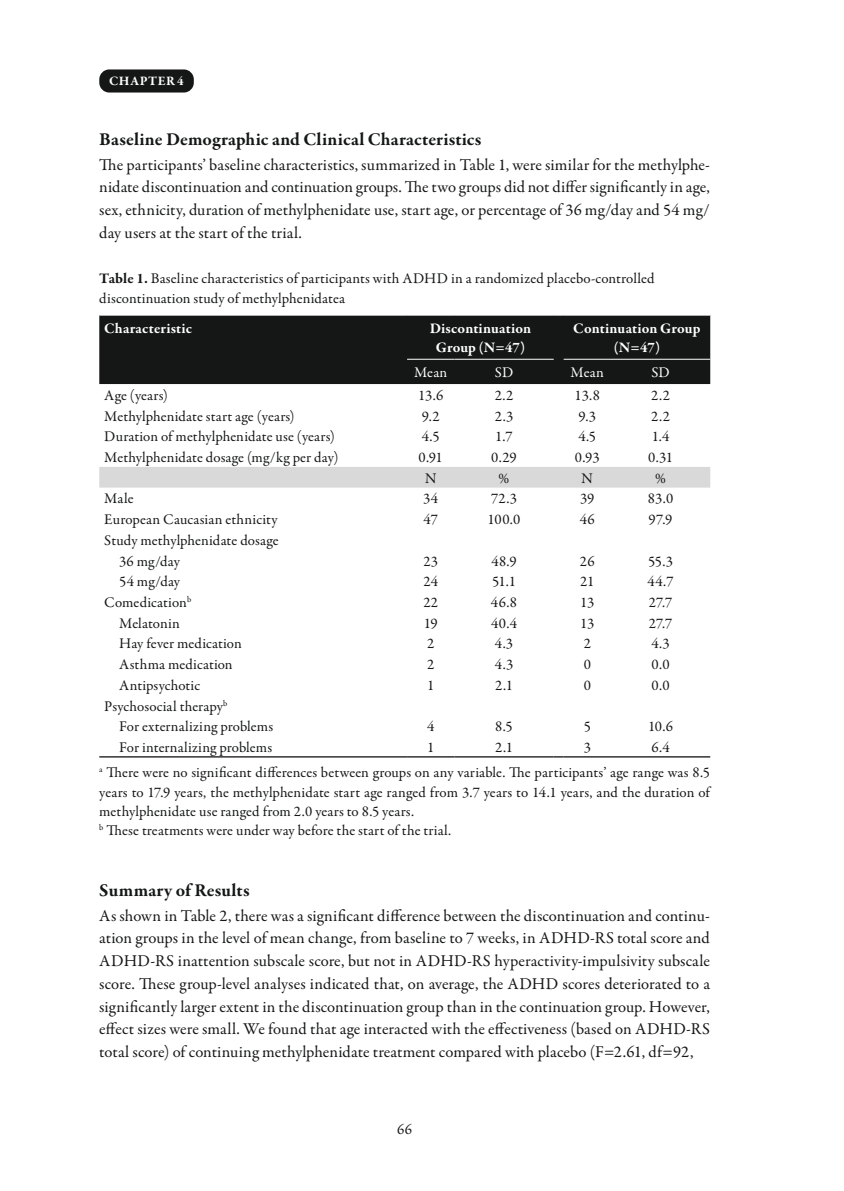
<style>
.page{position:relative;width:844px;height:1191px;background:#fff}
.page>*{position:absolute;margin:0;border:0;box-sizing:border-box;transform-origin:0 0}
.t1{font:700 18.38px "Garamond Premr Pro";letter-spacing:.01em;color:#151616}
.t2{font:16.62px/22.8px "Garamond Premr Pro";letter-spacing:.005em;color:#151616;text-align:justify}
.t3{font:14.88px/19.2px "Garamond Premr Pro";letter-spacing:.01em;color:#151616}
.t4{font:700 14.88px/19.2px "Garamond Premr Pro";letter-spacing:.01em;color:#fff;text-align:center}
.t5{font:14.88px "Garamond Premr Pro";letter-spacing:.015em;color:#fff}
.t6{font:700 13.12px "Garamond Premr Pro";letter-spacing:.04em;color:#fff}
.s1{font-weight:700}
</style>
<div class="page">
<div style="left:99px;top:69px;width:95px;height:23px;background:#151616;border-radius:10px"></div>
<div style="left:99px;top:316px;width:611px;height:68px;background:#151616"></div>
<div style="left:99px;top:467px;width:611px;height:20px;background:#d9d9da"></div>
<hr style="left:407px;top:359px;width:47px;height:1px;background:#fff">
<hr style="left:454px;top:359px;width:99px;height:1px;background:#fff">
<hr style="left:563px;top:359px;width:47px;height:1px;background:#fff">
<hr style="left:610px;top:359px;width:100px;height:1px;background:#fff">
<hr style="left:99px;top:756px;width:308px;height:1px;background:#151616">
<hr style="left:407px;top:756px;width:47px;height:1px;background:#151616">
<hr style="left:454px;top:756px;width:99px;height:1px;background:#151616">
<hr style="left:563px;top:756px;width:47px;height:1px;background:#151616">
<hr style="left:610px;top:756px;width:100px;height:1px;background:#151616">
<p class="t6" style="left:109px;top:73px;width:76px">CHAPTER 4</p>
<p class="t1" style="left:99px;top:128px;width:383px">Baseline Demographic and Clinical Characteristics</p>
<p class="t2" style="left:99px;top:153px;width:612px">The participants’ baseline characteristics, summarized in Table 1, were similar for the methylphe&shy;nidate discontinuation and continuation groups. The two groups did not differ significantly in age, sex, ethnicity, duration of methylphenidate use, start age, or percentage of 36 mg/day and 54 mg/ day users at the start of the trial.</p>
<p class="t3" style="left:99px;top:269px;width:556px"><span class="s1">Table 1.</span> Baseline characteristics of participants with ADHD in a randomized placebo-controlled discontinuation study of methylphenidatea</p>
<p class="t4" style="left:104px;top:319px;width:89px">Characteristic</p>
<p class="t4" style="left:429px;top:319px;width:103px">Discontinuation<br>Group (N=47)</p>
<p class="t4" style="left:573px;top:319px;width:129px">Continuation Group (N=47)</p>
<p class="t5" style="left:414px;top:363px;width:35px">Mean</p>
<p class="t5" style="left:494px;top:363px;width:20px">SD</p>
<p class="t5" style="left:570px;top:363px;width:35px">Mean</p>
<p class="t5" style="left:651px;top:363px;width:20px">SD</p>
<p class="t3" style="left:104px;top:386px;width:65px">Age (years)</p>
<p class="t3" style="left:418px;top:386px;width:27px">13.6</p>
<p class="t3" style="left:494px;top:386px;width:20px">2.2</p>
<p class="t3" style="left:574px;top:386px;width:27px">13.8</p>
<p class="t3" style="left:651px;top:386px;width:20px">2.2</p>
<p class="t3" style="left:104px;top:406px;width:192px">Methylphenidate start age (years)</p>
<p class="t3" style="left:422px;top:406px;width:19px">9.2</p>
<p class="t3" style="left:494px;top:406px;width:20px">2.3</p>
<p class="t3" style="left:578px;top:406px;width:19px">9.3</p>
<p class="t3" style="left:651px;top:406px;width:20px">2.2</p>
<p class="t3" style="left:104px;top:427px;width:232px">Duration of methylphenidate use (years)</p>
<p class="t3" style="left:422px;top:427px;width:19px">4.5</p>
<p class="t3" style="left:495px;top:427px;width:19px">1.7</p>
<p class="t3" style="left:578px;top:427px;width:19px">4.5</p>
<p class="t3" style="left:651px;top:427px;width:19px">1.4</p>
<p class="t3" style="left:104px;top:448px;width:236px">Methylphenidate dosage (mg/kg per day)</p>
<p class="t3" style="left:418px;top:448px;width:26px">0.91</p>
<p class="t3" style="left:491px;top:448px;width:27px">0.29</p>
<p class="t3" style="left:574px;top:448px;width:26px">0.93</p>
<p class="t3" style="left:648px;top:448px;width:26px">0.31</p>
<p class="t3" style="left:425px;top:469px;width:13px">N</p>
<p class="t3" style="left:498px;top:469px;width:12px">%</p>
<p class="t3" style="left:581px;top:469px;width:13px">N</p>
<p class="t3" style="left:655px;top:469px;width:12px">%</p>
<p class="t3" style="left:104px;top:489px;width:31px">Male</p>
<p class="t3" style="left:423px;top:489px;width:16px">34</p>
<p class="t3" style="left:491px;top:489px;width:27px">72.3</p>
<p class="t3" style="left:580px;top:489px;width:16px">39</p>
<p class="t3" style="left:647px;top:489px;width:27px">83.0</p>
<p class="t3" style="left:104px;top:510px;width:175px">European Caucasian ethnicity</p>
<p class="t3" style="left:423px;top:510px;width:16px">47</p>
<p class="t3" style="left:487px;top:510px;width:34px">100.0</p>
<p class="t3" style="left:579px;top:510px;width:17px">46</p>
<p class="t3" style="left:648px;top:510px;width:25px">97.9</p>
<p class="t3" style="left:119px;top:530px;width:161px;line-height:20.7px;text-indent:-15px">Study methylphenidate dosage<br>36 mg/day</p>
<p class="t3" style="left:423px;top:551px;width:16px">23</p>
<p class="t3" style="left:491px;top:551px;width:27px">48.9</p>
<p class="t3" style="left:579px;top:551px;width:16px">26</p>
<p class="t3" style="left:648px;top:551px;width:26px">55.3</p>
<p class="t3" style="left:119px;top:572px;width:62px">54 mg/day</p>
<p class="t3" style="left:423px;top:572px;width:16px">24</p>
<p class="t3" style="left:492px;top:572px;width:25px">51.1</p>
<p class="t3" style="left:580px;top:572px;width:16px">21</p>
<p class="t3" style="left:647px;top:572px;width:27px">44.7</p>
<p class="t3" style="left:104px;top:593px;width:88px">Comedication<sup>b</sup></p>
<p class="t3" style="left:423px;top:593px;width:16px">22</p>
<p class="t3" style="left:491px;top:593px;width:28px">46.8</p>
<p class="t3" style="left:580px;top:593px;width:16px">13</p>
<p class="t3" style="left:648px;top:593px;width:25px">27.7</p>
<p class="t3" style="left:119px;top:613px;width:62px">Melatonin</p>
<p class="t3" style="left:423px;top:613px;width:15px">19</p>
<p class="t3" style="left:491px;top:613px;width:27px">40.4</p>
<p class="t3" style="left:580px;top:613px;width:16px">13</p>
<p class="t3" style="left:648px;top:613px;width:25px">27.7</p>
<p class="t3" style="left:119px;top:634px;width:124px">Hay fever medication</p>
<p class="t3" style="left:427px;top:634px;width:9px">2</p>
<p class="t3" style="left:495px;top:634px;width:20px">4.3</p>
<p class="t3" style="left:583px;top:634px;width:9px">2</p>
<p class="t3" style="left:651px;top:634px;width:20px">4.3</p>
<p class="t3" style="left:119px;top:655px;width:115px">Asthma medication</p>
<p class="t3" style="left:427px;top:655px;width:9px">2</p>
<p class="t3" style="left:495px;top:655px;width:20px">4.3</p>
<p class="t3" style="left:583px;top:655px;width:9px">0</p>
<p class="t3" style="left:651px;top:655px;width:20px">0.0</p>
<p class="t3" style="left:119px;top:676px;width:82px">Antipsychotic</p>
<p class="t3" style="left:427px;top:676px;width:9px">1</p>
<p class="t3" style="left:495px;top:676px;width:20px">2.1</p>
<p class="t3" style="left:583px;top:676px;width:9px">0</p>
<p class="t3" style="left:651px;top:676px;width:20px">0.0</p>
<p class="t3" style="left:119px;top:696px;width:155px;line-height:20.7px;text-indent:-15px">Psychosocial therapy<sup>b<br></sup>For externalizing problems</p>
<p class="t3" style="left:427px;top:717px;width:9px">4</p>
<p class="t3" style="left:495px;top:717px;width:19px">8.5</p>
<p class="t3" style="left:583px;top:717px;width:9px">5</p>
<p class="t3" style="left:647px;top:717px;width:27px">10.6</p>
<p class="t3" style="left:119px;top:738px;width:154px">For internalizing problems</p>
<p class="t3" style="left:427px;top:738px;width:9px">1</p>
<p class="t3" style="left:495px;top:738px;width:20px">2.1</p>
<p class="t3" style="left:583px;top:738px;width:9px">3</p>
<p class="t3" style="left:99px;top:735px;width:612px;line-height:25.4px;text-indent:552px">6.4<br><sup>a</sup> There were no significant differences between groups on any variable. The participants’ age range was 8.5</p>
<p class="t3" style="left:99px;top:782px;width:612px">years to 17.9 years, the methylphenidate start age ranged from 3.7 years to 14.1 years, and the duration of methylphenidate use ranged from 2.0 years to 8.5 years.<br><sup>b</sup> These treatments were under way before the start of the trial.</p>
<p class="t1" style="left:99px;top:879px;width:152px">Summary of Results</p>
<p class="t2" style="left:99px;top:904px;width:612px">As shown in Table 2, there was a significant difference between the discontinuation and continu&shy;ation groups in the level of mean change, from baseline to 7 weeks, in ADHD-RS total score and ADHD-RS inattention subscale score, but not in ADHD-RS hyperactivity-impulsivity subscale score. These group-level analyses indicated that, on average, the ADHD scores deteriorated to a significantly larger extent in the discontinuation group than in the continuation group. However, effect sizes were small. We found that age interacted with the effectiveness (based on ADHD-RS total score) of continuing methylphenidate treatment compared with placebo (F=2.61, df=92,</p>
<p class="t3" style="left:397px;top:1120px;width:16px">66</p>
</div>
